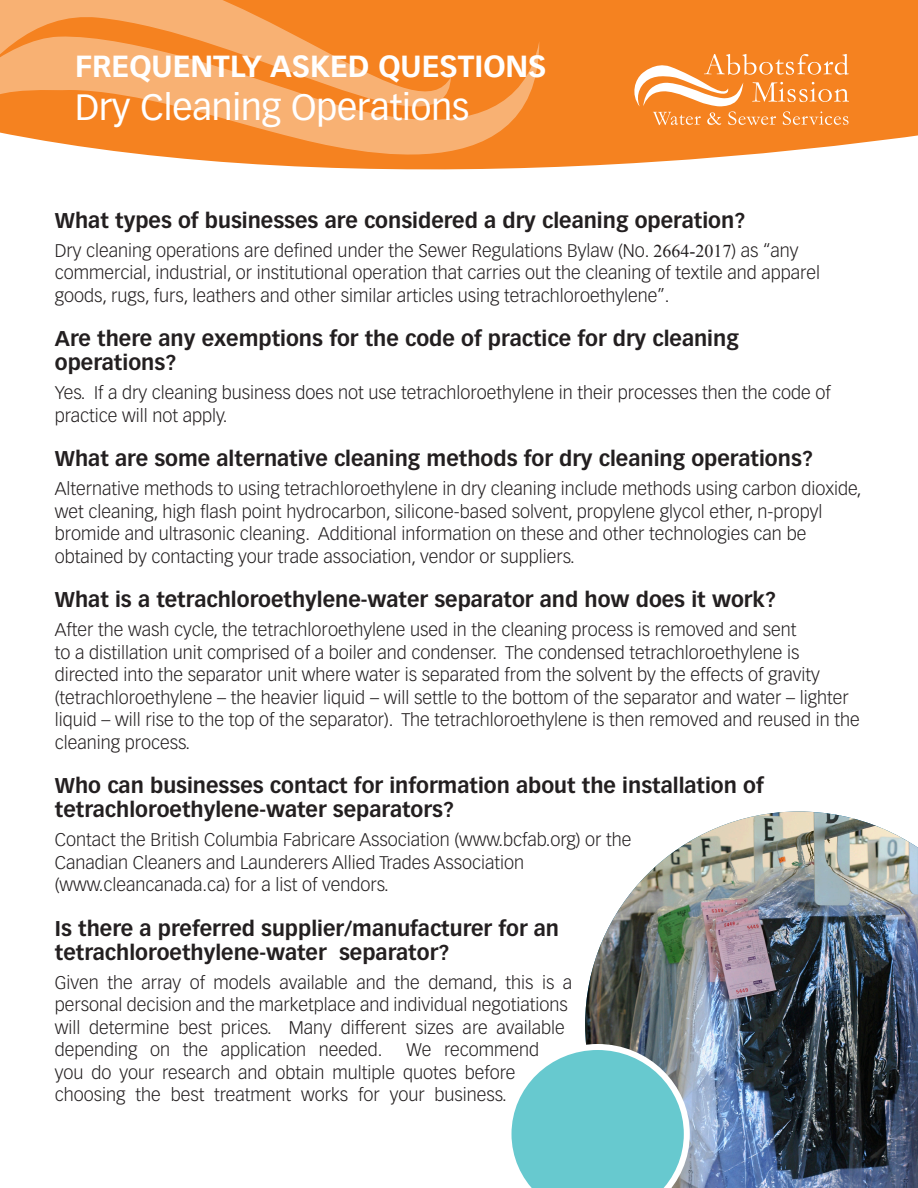
<style>
.page{position:relative;width:918px;height:1188px;background:#fff}
.page>*{position:absolute;margin:0;border:0;box-sizing:border-box;transform-origin:0 0}
.t1{font:36px "Vectora LT Std";color:#fff}
.t2{font:700 30px "Vectora LT Std";color:#fff}
.Headline{font:700 21px/24px "Vectora LT Std";color:#231f20}
.body_text_final_para{font:300 18px/22.5px "Vectora LT Std";color:#231f20}
.s1{font-family:"Times New Roman";font-weight:400}
</style>
<div class="page">
<svg style="left:451px;top:0;width:467px;height:170px;background:#f68f38"></svg>
<svg style="left:451px;top:36px;width:88px;height:120px;background:#f58c33"></svg>
<svg style="left:0;top:0;width:451px;height:170px;background:#f79f54"></svg>
<svg style="left:630px;top:54px;width:219px;height:71px;background:#f69b4c"></svg>
<img style="left:585px;top:812px;width:333px;height:376px">
<svg style="left:511px;top:1044px;width:179px;height:144px;background:#7ecbd0"></svg>
<p class="t2" style="left:75px;top:48px;width:473px">FREQUENTLY ASKED QUESTIONS</p>
<p class="t1" style="left:75px;top:86px;width:396px">Dry Cleaning Operations</p>
<p class="Headline" style="left:55px;top:208px;width:692px">What types of businesses are considered a dry cleaning operation?</p>
<p class="body_text_final_para" style="left:55px;top:239px;width:767px">Dry cleaning operations are defined under the Sewer Regulations Bylaw (No. <span class="s1">2664-2017</span>) as “any commercial, industrial, or institutional operation that carries out the cleaning of textile and apparel goods, rugs, furs, leathers and other similar articles using tetrachloroethylene”.</p>
<p class="Headline" style="left:55px;top:327px;width:685px">Are there any exemptions for the code of practice for dry cleaning operations?</p>
<p class="body_text_final_para" style="left:55px;top:382px;width:778px">Yes. If a dry cleaning business does not use tetrachloroethylene in their processes then the code of practice will not apply.</p>
<p class="Headline" style="left:55px;top:447px;width:760px">What are some alternative cleaning methods for dry cleaning operations?</p>
<p class="body_text_final_para" style="left:55px;top:478px;width:808px">Alternative methods to using tetrachloroethylene in dry cleaning include methods using carbon dioxide, wet cleaning, high flash point hydrocarbon, silicone-based solvent, propylene glycol ether, n-propyl bromide and ultrasonic cleaning. Additional information on these and other technologies can be obtained by contacting your trade association, vendor or suppliers.</p>
<p class="Headline" style="left:55px;top:588px;width:723px">What is a tetrachloroethylene-water separator and how does it work?</p>
<p class="body_text_final_para" style="left:55px;top:619px;width:806px">After the wash cycle, the tetrachloroethylene used in the cleaning process is removed and sent<br>to a distillation unit comprised of a boiler and condenser. The condensed tetrachloroethylene is directed into the separator unit where water is separated from the solvent by the effects of gravity (tetrachloroethylene – the heavier liquid – will settle to the bottom of the separator and water – lighter liquid – will rise to the top of the separator). The tetrachloroethylene is then removed and reused in the cleaning process.</p>
<p class="Headline" style="left:55px;top:774px;width:711px">Who can businesses contact for information about the installation of tetrachloroethylene-water separators?</p>
<p class="body_text_final_para" style="left:55px;top:829px;width:578px">Contact the British Columbia Fabricare Association (www.bcfab.org) or the<br>Canadian Cleaners and Launderers Allied Trades Association (www.cleancanada.ca) for a list of vendors.</p>
<p class="Headline" style="left:55px;top:916px;width:506px">Is there a preferred supplier/manufacturer for an tetrachloroethylene-water separator?</p>
<p class="body_text_final_para" style="left:55px;top:971px;width:519px">Given the array of models available and the demand, this is a personal decision and the marketplace and individual negotiations will determine best prices. Many different sizes are available depending on the application needed.</p>
<p class="body_text_final_para" style="left:55px;top:1039px;width:486px;text-indent:352px">We recommend you do your research and obtain multiple quotes before choosing the best treatment works for your business.</p>
</div>
